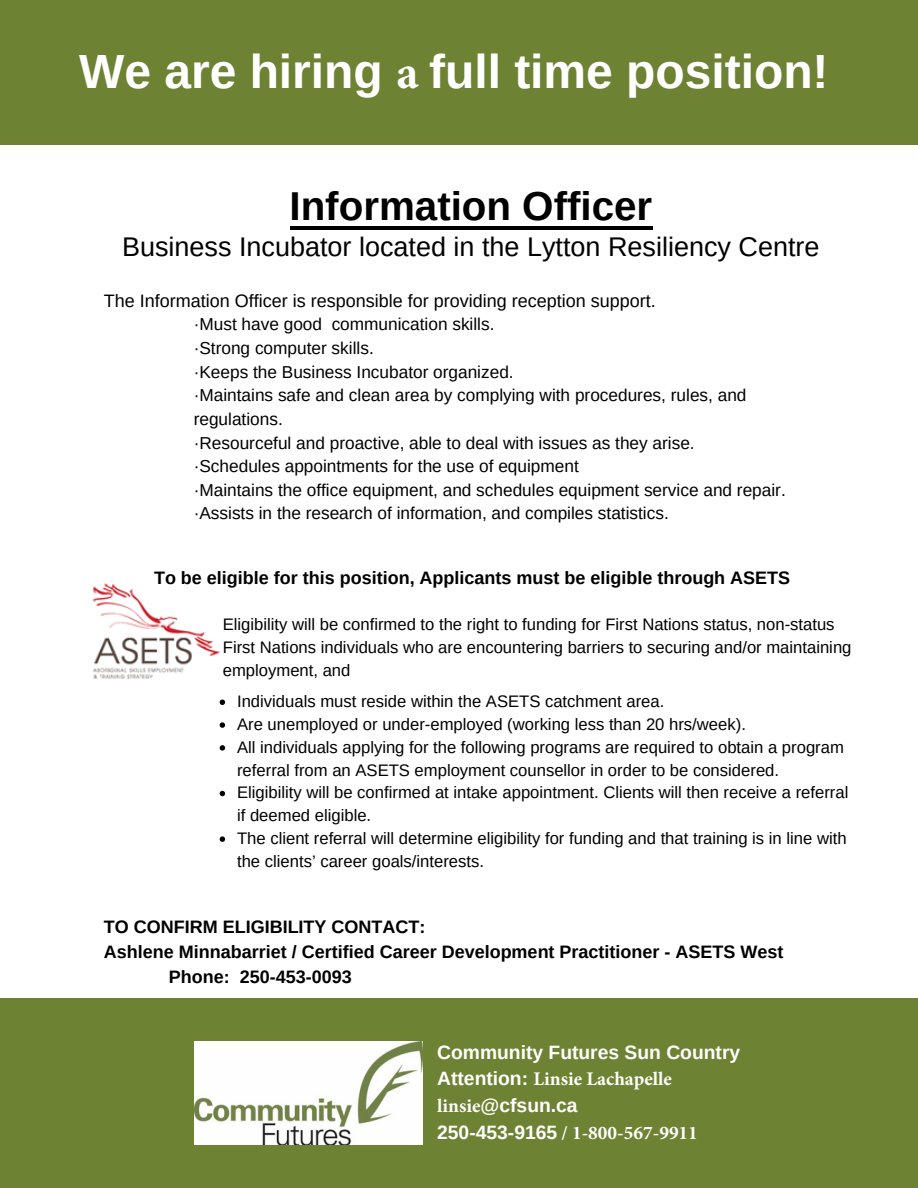
<style>
.page{position:relative;width:918px;height:1188px;background:#fff}
.page>*{position:absolute;margin:0;border:0;box-sizing:border-box;transform-origin:0 0}
.t1{font:700 48px "Arimo";color:#fff}
.t2{font:700 40.35px "Arimo";color:#000}
.t3{font:27px "Arimo";color:#000}
.t4{font:700 19.35px/26.5px "Arimo";color:#fff}
.t5{font:700 18px "Arimo";color:#000}
.t6{font:18px "Arimo";color:#000}
.t7{font:17.25px/23.7px "Arimo";color:#000}
.t8{font:16.65px/22.8px "Arimo";color:#000}
.s1{font-family:"Minion Pro"}
</style>
<div class="page">
<img style="left:93px;top:583px;width:127px;height:96px">
<svg style="left:220px;top:700px;width:5px;height:5px"></svg>
<svg style="left:220px;top:722px;width:5px;height:6px"></svg>
<svg style="left:220px;top:745px;width:5px;height:6px"></svg>
<svg style="left:220px;top:791px;width:5px;height:5px"></svg>
<svg style="left:220px;top:836px;width:5px;height:6px"></svg>
<div style="left:0;top:998px;width:918px;height:190px;background:#6e8233"></div>
<img style="left:195px;top:1042px;width:227px;height:102px">
<div style="left:0;top:0;width:918px;height:145px;background:#6e8233"></div>
<hr style="left:290px;top:226px;width:362px;height:4px;background:#000">
<p class="t1" style="left:79px;top:45px;width:751px">We are hiring <span class="s1">a</span> full time position!</p>
<p class="t2" style="left:290px;top:183px;width:364px">Information Officer</p>
<p class="t3" style="left:122px;top:232px;width:699px">Business Incubator located in the Lytton Resiliency Centre</p>
<p class="t6" style="left:104px;top:291px;width:553px">The Information Officer is responsible for providing reception support.</p>
<p class="t7" style="left:194px;top:313px;width:302px">·Must have good communication skills.</p>
<p class="t7" style="left:194px;top:336px;width:182px">·Strong computer skills.</p>
<p class="t7" style="left:194px;top:360px;width:322px">·Keeps the Business Incubator organized.</p>
<p class="t7" style="left:194px;top:383px;width:554px">·Maintains safe and clean area by complying with procedures, rules, and regulations.</p>
<p class="t7" style="left:194px;top:431px;width:503px">·Resourceful and proactive, able to deal with issues as they arise.</p>
<p class="t7" style="left:194px;top:454px;width:387px">·Schedules appointments for the use of equipment</p>
<p class="t7" style="left:194px;top:478px;width:594px">·Maintains the office equipment, and schedules equipment service and repair.</p>
<p class="t7" style="left:194px;top:502px;width:477px">·Assists in the research of information, and compiles statistics.</p>
<p class="t5" style="left:154px;top:567px;width:638px">To be eligible for this position, Applicants must be eligible through ASETS</p>
<p class="t8" style="left:223px;top:613px;width:630px">Eligibility will be confirmed to the right to funding for First Nations status, non-status<br>First Nations individuals who are encountering barriers to securing and/or maintaining employment, and</p>
<p class="t8" style="left:237px;top:690px;width:429px">Individuals must reside within the ASETS catchment area.</p>
<p class="t8" style="left:237px;top:713px;width:510px">Are unemployed or under-employed (working less than 20 hrs/week).</p>
<p class="t8" style="left:237px;top:736px;width:608px">All individuals applying for the following programs are required to obtain a program referral from an ASETS employment counsellor in order to be considered.</p>
<p class="t8" style="left:237px;top:781px;width:613px">Eligibility will be confirmed at intake appointment. Clients will then receive a referral if deemed eligible.</p>
<p class="t8" style="left:237px;top:827px;width:611px">The client referral will determine eligibility for funding and that training is in line with the clients’ career goals/interests.</p>
<p class="t5" style="left:104px;top:917px;width:323px">TO CONFIRM ELIGIBILITY CONTACT:</p>
<p class="t5" style="left:104px;top:942px;width:681px">Ashlene Minnabarriet / Certified Career Development Practitioner - ASETS West</p>
<p class="t5" style="left:169px;top:966px;width:184px">Phone: 250-453-0093</p>
<p class="t4" style="left:437px;top:1039px;width:305px">Community Futures Sun Country<br>Attention: <span class="s1">Linsie Lachapelle linsie</span>@cfsun.ca<br>250-453-9165 <span class="s1">/ 1-800-567-9911</span></p>
</div>
